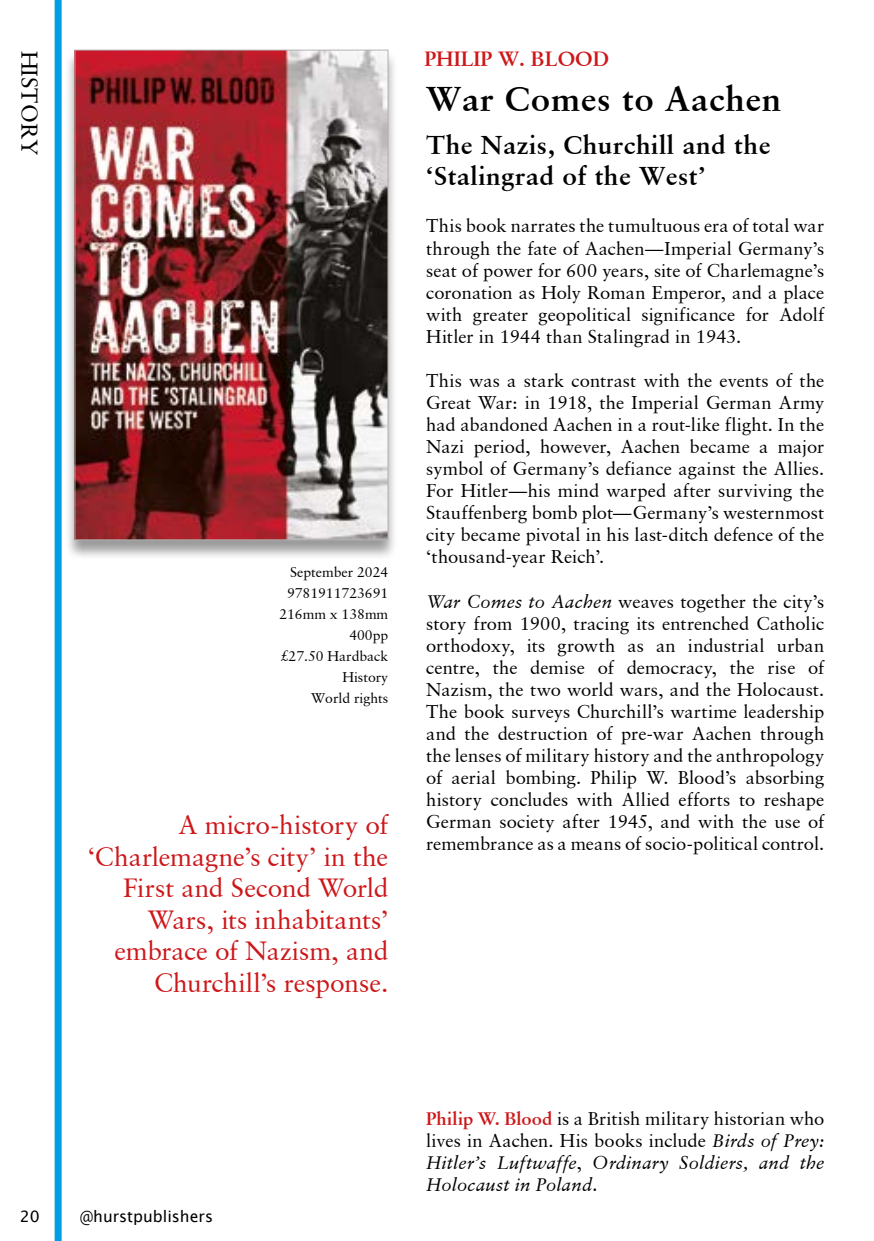
<style>
.page{position:relative;width:874px;height:1241px;background:#fff}
.page>*{position:absolute;margin:0;border:0;box-sizing:border-box;transform-origin:0 0}
.t1{font:700 35px "Sabon";letter-spacing:.02em;color:#000}
.t2{font:26.25px/31.5px "Sabon";color:#cd1719;text-align:right}
.t3{font:700 26.25px/31.5px "Sabon";letter-spacing:.02em;color:#000}
.t4{font:22.75px "Sabon";color:#000}
.t5{font:700 21px "Sabon";color:#cd1719}
.t6{font:18.38px/22.1px "Sabon";letter-spacing:.005em;color:#000;text-align:justify}
.t7{font:italic 18.38px/22.1px "Sabon";letter-spacing:.015em;color:#000;text-align:justify}
.t8{font:15.75px "Lucida Grande";color:#000}
.t9{font:14px/21px "Sabon";color:#000;text-align:right}
.s1{font-style:italic}
.s2{font-weight:700;font-style:normal;color:#cd1719}
.s3{font-style:normal}
</style>
<div class="page">
<svg style="left:54px;top:0;width:8px;height:1240px;background:#27ade7"></svg>
<div style="left:65px;top:50px;width:332px;height:509px;background:#000;opacity:.4"></div>
<img style="left:76px;top:52px;width:310px;height:486px">
<div style="left:74px;top:50px;width:314px;height:490px;border:1px solid #b3b2b2"></div>
<p class="t4" style="left:43px;top:50px;width:106px;rotate:90deg">HISTORY</p>
<p class="t9" style="left:279px;top:561px;width:110px">September 2024<br>9781911723691<br>216mm x 138mm<br>400pp<br>£27.50 Hardback<br>History<br>World rights</p>
<h2 class="t2" style="left:88px;top:808px;width:302px">A micro-history of ‘Charlemagne’s city’ in the<br>First and Second World<br>Wars, its inhabitants’ embrace of Nazism, and<br>Churchill’s response.</h2>
<p class="t5" style="left:424px;top:45px;width:186px">PHILIP W. BLOOD</p>
<h1 class="t1" style="left:426px;top:77px;width:356px">War Comes to Aachen</h1>
<h2 class="t3" style="left:426px;top:128px;width:345px">The Nazis, Churchill and the ‘Stalingrad of the West’</h2>
<p class="t6" style="left:426px;top:215px;width:399px">This book narrates the tumultuous era of total war through the fate of Aachen—Imperial Germany’s seat of power for 600 years, site of Charlemagne’s coronation as Holy Roman Emperor, and a place with greater geopolitical significance for Adolf Hitler in 1944 than Stalingrad in 1943.</p>
<p class="t6" style="left:426px;top:369px;width:399px">This was a stark contrast with the events of the Great War: in 1918, the Imperial German Army had abandoned Aachen in a rout-like flight. In the Nazi period, however, Aachen became a major symbol of Germany’s defiance against the Allies.<br>For Hitler—his mind warped after surviving the Stauffenberg bomb plot—Germany’s westernmost city became pivotal in his last-ditch defence of the ‘thousand-year Reich’.</p>
<p class="t6" style="left:426px;top:590px;width:399px"><span class="s1">War Comes to Aachen</span> weaves together the city’s story from 1900, tracing its entrenched Catholic orthodoxy, its growth as an industrial urban centre, the demise of democracy, the rise of Nazism, the two world wars, and the Holocaust.<br>The book surveys Churchill’s wartime leadership and the destruction of pre-war Aachen through the lenses of military history and the anthropology of aerial bombing. Philip W. Blood’s absorbing history concludes with Allied efforts to reshape German society after 1945, and with the use of remembrance as a means of socio-political control.</p>
<p class="t8" style="left:20px;top:1207px;width:21px">20</p>
<p class="t8" style="left:80px;top:1207px;width:135px">@hurstpublishers</p>
<p class="t7" style="left:426px;top:1107px;width:399px"><span class="s2">Philip W. Blood</span> <span class="s3">is a British military historian who lives in Aachen. His books include</span> Birds of Prey:<br>Hitler’s Luftwaffe<span class="s3">,</span> Ordinary Soldiers, and the Holocaust in Poland.</p>
</div>
